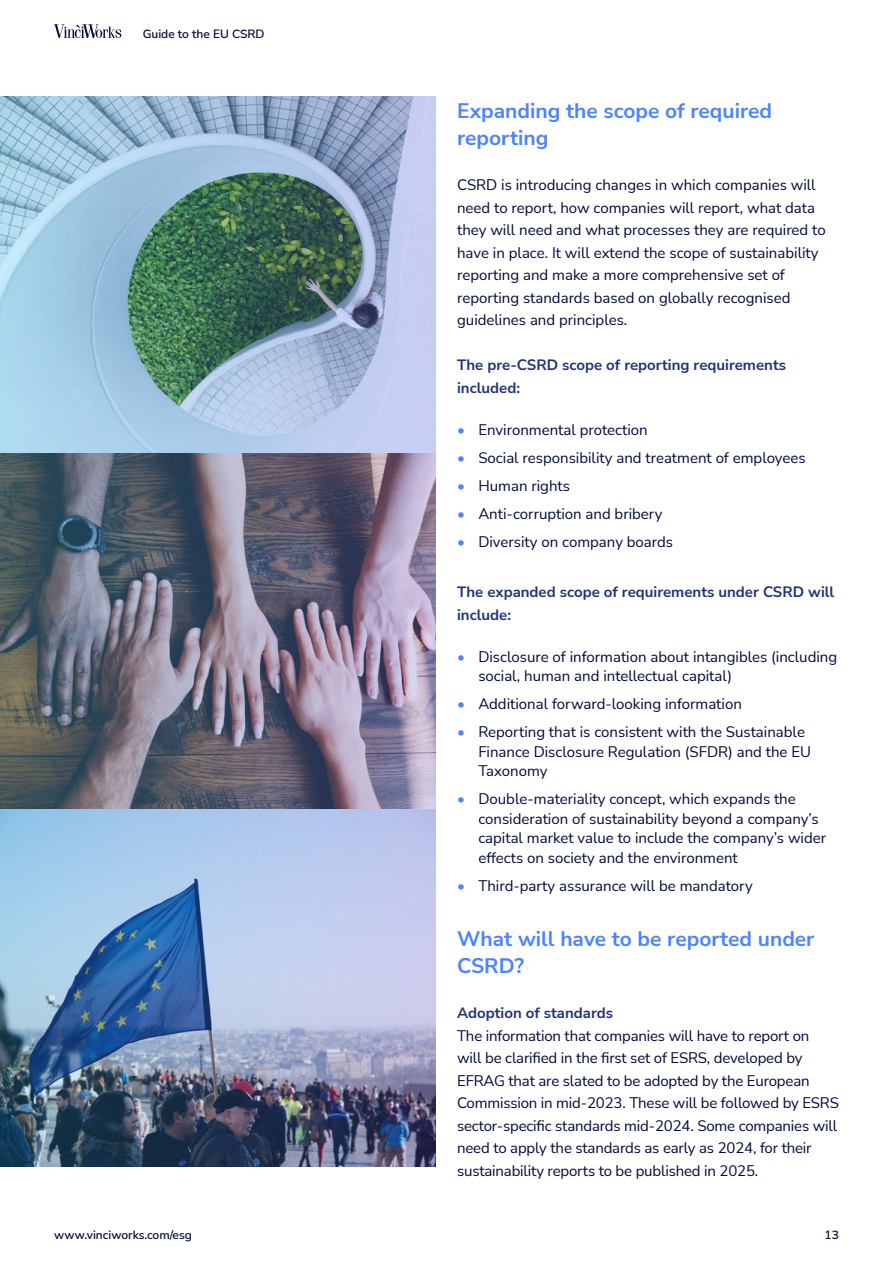
<style>
.page{position:relative;width:893px;height:1263px;background:#fff}
.page>*{position:absolute;margin:0;border:0;box-sizing:border-box;transform-origin:0 0}
.t1{font:700 21px/27.3px "Nunito Sans";color:#4c84ff}
.t2{font:15px/22.5px "Nunito Sans";color:#010938}
.t3{font:700 15px/22.5px "Nunito Sans";color:#243279}
.t4{font:600 12px "Nunito Sans";color:#010938}
.s1{color:#4c84ff}
</style>
<div class="page">
<svg style="left:54px;top:24px;width:67px;height:14px"></svg>
<img style="left:0;top:97px;width:436px;height:1069px">
<p class="t4" style="left:143px;top:25px;width:123px">Guide to the EU CSRD</p>
<h1 class="t1" style="left:457px;top:96px;width:316px">Expanding the scope of required reporting</h1>
<p class="t2" style="left:457px;top:173px;width:370px">CSRD is introducing changes in which companies will need to report, how companies will report, what data they will need and what processes they are required to have in place. It will extend the scope of sustainability reporting and make a more comprehensive set of reporting standards based on globally recognised guidelines and principles.</p>
<p class="t3" style="left:457px;top:353px;width:330px">The pre-CSRD scope of reporting requirements included:</p>
<p class="t2" style="left:457px;top:418px;width:192px"><span class="s1">•</span> Environmental protection</p>
<p class="t2" style="left:457px;top:446px;width:350px"><span class="s1">•</span> Social responsibility and treatment of employees</p>
<p class="t2" style="left:457px;top:474px;width:114px"><span class="s1">•</span> Human rights</p>
<p class="t2" style="left:457px;top:502px;width:207px"><span class="s1">•</span> Anti-corruption and bribery</p>
<p class="t2" style="left:457px;top:530px;width:218px"><span class="s1">•</span> Diversity on company boards</p>
<p class="t3" style="left:457px;top:580px;width:379px">The expanded scope of requirements under CSRD will include:</p>
<p class="t2" style="left:478px;top:646px;width:360px;line-height:19.5px;text-indent:-21px"><span class="s1">•</span> Disclosure of information about intangibles (including social, human and intellectual capital)</p>
<p class="t2" style="left:457px;top:692px;width:286px"><span class="s1">•</span> Additional forward-looking information</p>
<p class="t2" style="left:478px;top:722px;width:334px;line-height:19.5px;text-indent:-21px"><span class="s1">•</span> Reporting that is consistent with the Sustainable<br>Finance Disclosure Regulation (SFDR) and the EU<br>Taxonomy</p>
<p class="t2" style="left:478px;top:789px;width:349px;line-height:19.5px;text-indent:-21px"><span class="s1">•</span> Double-materiality concept, which expands the consideration of sustainability beyond a company’s capital market value to include the company’s wider effects on society and the environment</p>
<p class="t2" style="left:457px;top:874px;width:297px"><span class="s1">•</span> Third-party assurance will be mandatory</p>
<h1 class="t1" style="left:457px;top:924px;width:359px">What will have to be reported under<br>CSRD?</h1>
<p class="t3" style="left:457px;top:1001px;width:158px">Adoption of standards</p>
<p class="t2" style="left:457px;top:1024px;width:383px">The information that companies will have to report on<br>will be clarified in the first set of ESRS, developed by EFRAG that are slated to be adopted by the European Commission in mid-2023. These will be followed by ESRS sector-specific standards mid-2024. Some companies will need to apply the standards as early as 2024, for their sustainability reports to be published in 2025.</p>
<p class="t4" style="left:54px;top:1226px;width:139px">www.vinciworks.com/esg</p>
<p class="t4" style="left:825px;top:1226px;width:16px">13</p>
</div>
